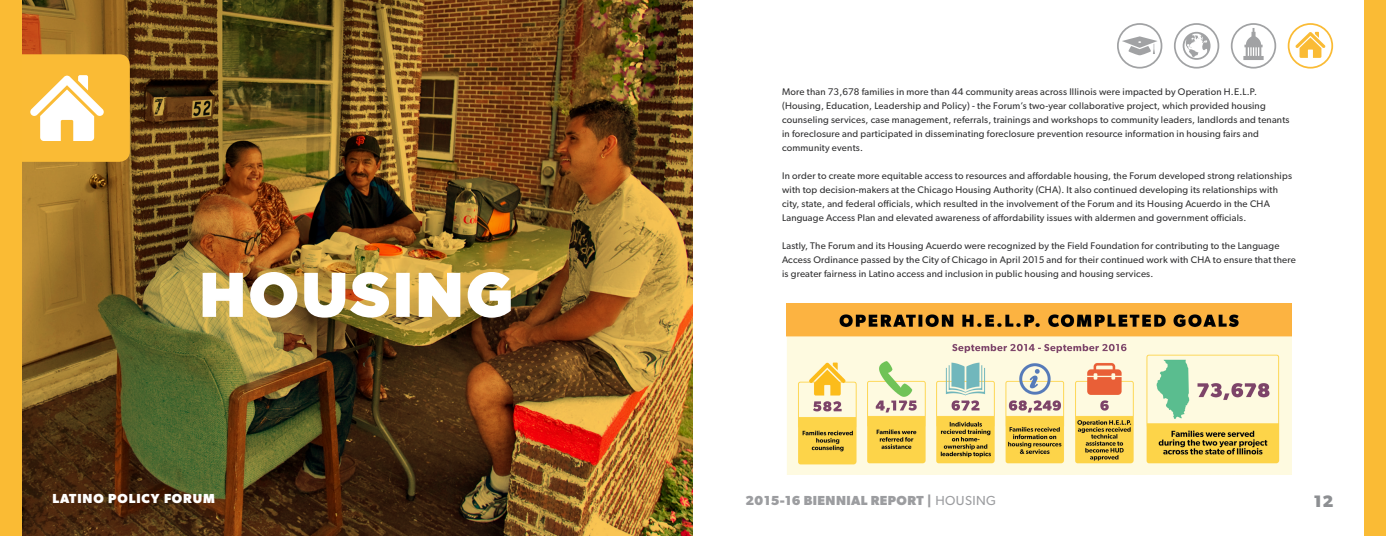
<style>
.page{position:relative;width:1386px;height:536px;background:#fff}
.page>*{position:absolute;margin:0;border:0;box-sizing:border-box;transform-origin:0 0}
.Description{font:900 60.38px "Gotham";letter-spacing:.05em;color:#fff}
.t1{font:700 16.62px "Gibson";color:#8d8f92}
.t2{font:700 13.12px "Gibson";letter-spacing:.03em;color:#9c9da0}
.t3{font:700 13.12px "Gibson";letter-spacing:.07em;color:#fff}
.t4{font:9.62px/14px "Gibson";letter-spacing:.02em;color:#313132}
.s1{font-weight:400}
</style>
<div class="page">
<img style="left:21px;top:0;width:672px;height:536px">
<svg style="left:21px;top:54px;width:109px;height:108px"></svg>
<div style="left:0;top:0;width:21px;height:536px;background:#fabb34"></div>
<div style="left:1365px;top:0;width:21px;height:536px;background:#fabb35"></div>
<svg style="left:1183px;top:32px;width:28px;height:28px"></svg>
<svg style="left:1122px;top:36px;width:35px;height:19px"></svg>
<div style="left:1117px;top:23px;width:45px;height:46px;border:2px solid #828486;border-radius:50%"></div>
<svg style="left:1295px;top:32px;width:31px;height:26px"></svg>
<div style="left:1288px;top:23px;width:45px;height:46px;border:2px solid #fabb35;border-radius:50%"></div>
<div style="left:1174px;top:23px;width:45px;height:46px;border:2px solid #828486;border-radius:50%"></div>
<svg style="left:1243px;top:28px;width:21px;height:32px"></svg>
<div style="left:1231px;top:23px;width:45px;height:46px;border:2px solid #828486;border-radius:50%"></div>
<img style="left:786px;top:303px;width:505px;height:171px">
<img style="left:202px;top:271px;width:188px;height:47px">
<div style="left:396px;top:273px;width:14px;height:44px;border:2px solid #fff"></div>
<svg style="left:418px;top:272px;width:43px;height:45px;background:#d9b86d"></svg>
<svg style="left:467px;top:271px;width:45px;height:47px;background:#b1985b"></svg>
<p class="Description" style="left:200px;top:259px;width:314px">HOUSING</p>
<p class="t4" style="left:782px;top:85px;width:509px">More than 73,678 families in more than 44 community areas across Illinois were impacted by Operation H.E.L.P. (Housing, Education, Leadership and Policy) - the Forum’s two-year collaborative project, which provided housing counseling services, case management, referrals, trainings and workshops to community leaders, landlords and tenants in foreclosure and participated in disseminating foreclosure prevention resource information in housing fairs and community events.</p>
<p class="t4" style="left:782px;top:169px;width:511px">In order to create more equitable access to resources and affordable housing, the Forum developed strong relationships with top decision-makers at the Chicago Housing Authority (CHA). It also continued developing its relationships with city, state, and federal officials, which resulted in the involvement of the Forum and its Housing Acuerdo in the CHA Language Access Plan and elevated awareness of affordability issues with aldermen and government officials.</p>
<p class="t4" style="left:782px;top:239px;width:515px">Lastly, The Forum and its Housing Acuerdo were recognized by the Field Foundation for contributing to the Language<br>Access Ordinance passed by the City of Chicago in April 2015 and for their continued work with CHA to ensure that there is greater fairness in Latino access and inclusion in public housing and housing services.</p>
<p class="t3" style="left:52px;top:491px;width:164px">LATINO POLICY FORUM</p>
<p class="t2" style="left:746px;top:492px;width:252px">2015-16 BIENNIAL REPORT | <span class="s1">HOUSING</span></p>
<p class="t1" style="left:1314px;top:490px;width:21px">12</p>
</div>
